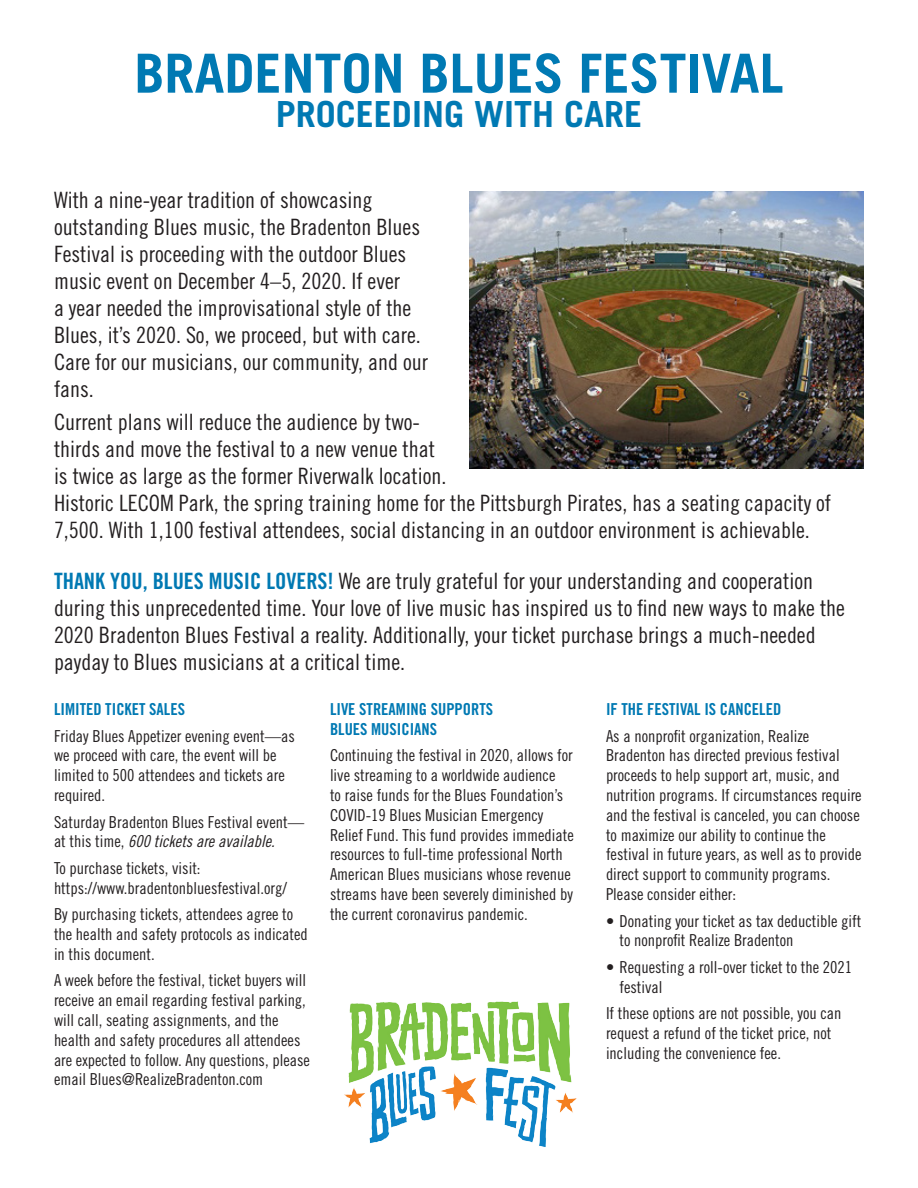
<style>
.page{position:relative;width:918px;height:1188px;background:#fff}
.page>*{position:absolute;margin:0;border:0;box-sizing:border-box;transform-origin:0 0}
.t1{font:700 54px "Trade Gothic";color:#0079b3}
.t2{font:700 36px "Trade Gothic";color:#0079b3}
.t3{font:22.5px/27px "Trade Gothic Cond Eighteen";color:#231f20}
.t4{font:16.5px/19.8px "Trade Gothic Cond Eighteen";color:#231f20}
.t5{font:16.5px/19.8px "Trade Gothic Bold Cond Twenty";color:#0079b3}
.s1{font-family:"Trade Gothic Bold Cond Twenty";color:#0079b3}
.s2{font-family:"Trade Gothic Cond Eighteen Obl"}
</style>
<div class="page">
<img style="left:469px;top:192px;width:395px;height:276px">
<img style="left:344px;top:1001px;width:233px;height:146px">
<p class="t1" style="left:134px;top:40px;width:651px">BRADENTON BLUES FESTIVAL</p>
<p class="t2" style="left:276px;top:92px;width:368px">PROCEEDING WITH CARE</p>
<p class="t3" style="left:54px;top:186px;width:376px">With a nine-year tradition of showcasing outstanding Blues music, the Bradenton Blues Festival is proceeding with the outdoor Blues music event on December 4–5, 2020. If ever<br>a year needed the improvisational style of the Blues, it’s 2020. So, we proceed, but with care.<br>Care for our musicians, our community, and our fans.</p>
<p class="t3" style="left:54px;top:409px;width:779px">Current plans will reduce the audience by two-<br>thirds and move the festival to a new venue that<br>is twice as large as the former Riverwalk location.<br>Historic LECOM Park, the spring training home for the Pittsburgh Pirates, has a seating capacity of 7,500. With 1,100 festival attendees, social distancing in an outdoor environment is achievable.</p>
<p class="t3" style="left:54px;top:567px;width:793px"><span class="s1">THANK YOU, BLUES MUSIC LOVERS!</span> We are truly grateful for your understanding and cooperation during this unprecedented time. Your love of live music has inspired us to find new ways to make the 2020 Bradenton Blues Festival a reality. Additionally, your ticket purchase brings a much-needed payday to Blues musicians at a critical time.</p>
<p class="t5" style="left:54px;top:699px;width:133px">LIMITED TICKET SALES</p>
<p class="t4" style="left:54px;top:726px;width:242px">Friday Blues Appetizer evening event—as we proceed with care, the event will be limited to 500 attendees and tickets are required.</p>
<p class="t4" style="left:54px;top:812px;width:252px">Saturday Bradenton Blues Festival event— at this time, <span class="s2">600 tickets are available.</span></p>
<p class="t4" style="left:54px;top:858px;width:235px">To purchase tickets, visit: https://www.bradentonbluesfestival.org/</p>
<p class="t4" style="left:54px;top:904px;width:255px">By purchasing tickets, attendees agree to the health and safety protocols as indicated in this document.</p>
<p class="t4" style="left:54px;top:970px;width:257px">A week before the festival, ticket buyers will receive an email regarding festival parking, will call, seating assignments, and the health and safety procedures all attendees are expected to follow. Any questions, please email Blues@RealizeBradenton.com</p>
<p class="t5" style="left:330px;top:699px;width:165px">LIVE STREAMING SUPPORTS<br>BLUES MUSICIANS</p>
<p class="t4" style="left:330px;top:745px;width:245px">Continuing the festival in 2020, allows for live streaming to a worldwide audience<br>to raise funds for the Blues Foundation’s COVID-19 Blues Musician Emergency Relief Fund. This fund provides immediate resources to full-time professional North American Blues musicians whose revenue streams have been severely diminished by the current coronavirus pandemic.</p>
<p class="t5" style="left:606px;top:699px;width:177px">IF THE FESTIVAL IS CANCELED</p>
<p class="t4" style="left:606px;top:726px;width:257px">As a nonprofit organization, Realize Bradenton has directed previous festival proceeds to help support art, music, and nutrition programs. If circumstances require and the festival is canceled, you can choose to maximize our ability to continue the festival in future years, as well as to provide direct support to community programs.<br>Please consider either:</p>
<p class="t4" style="left:620px;top:911px;width:243px;text-indent:-14px">• Donating your ticket as tax deductible gift to nonprofit Realize Bradenton</p>
<p class="t4" style="left:620px;top:957px;width:234px;text-indent:-14px">• Requesting a roll-over ticket to the 2021 festival</p>
<p class="t4" style="left:606px;top:1003px;width:237px">If these options are not possible, you can request a refund of the ticket price, not including the convenience fee.</p>
</div>
